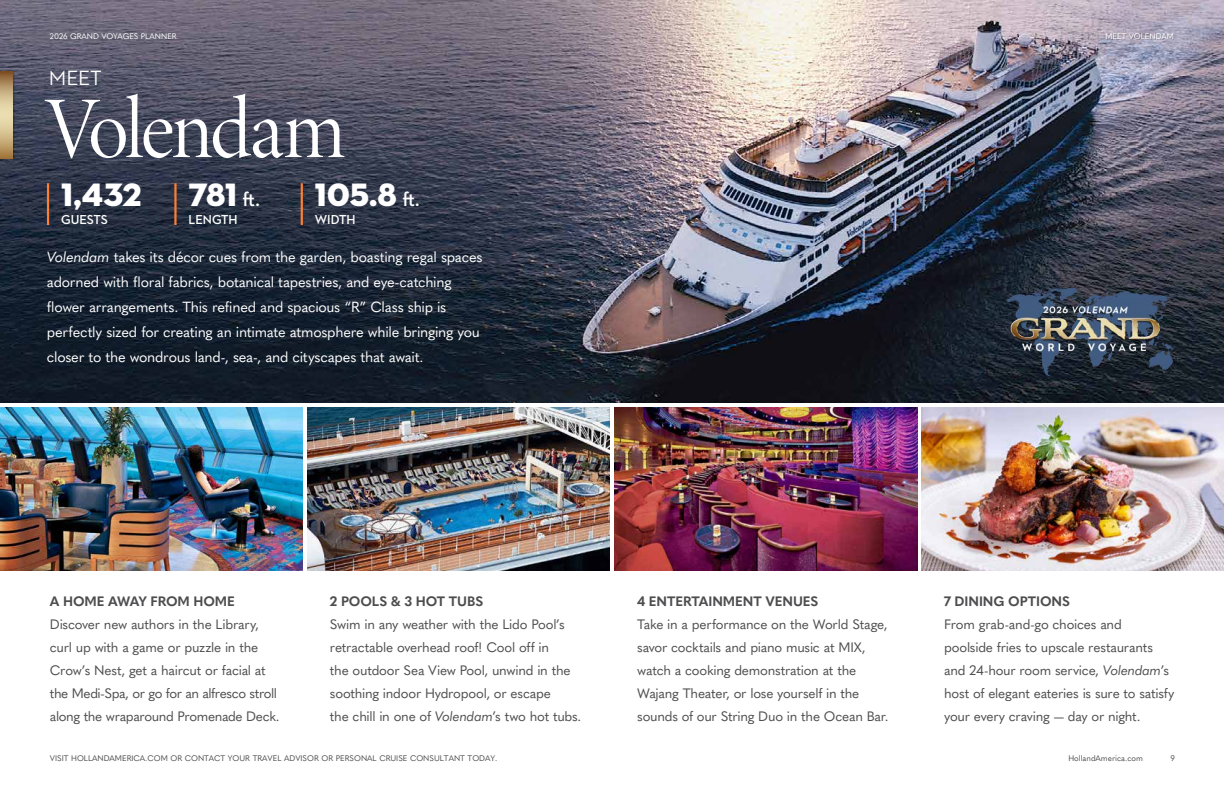
<style>
.page{position:relative;width:1224px;height:792px;background:#fff}
.page>*{position:absolute;margin:0;border:0;box-sizing:border-box;transform-origin:0 0}
.t1{font:88px "Minion 3 Display";letter-spacing:-.04em;color:#fff}
.t2{font:33px "Neutraface 2 Display Titling";letter-spacing:-.01em;color:#fff}
.t3{font:21px "Neutraface 2 Text";color:#fff}
.t4{font:14.5px/25px "Quasimoda";letter-spacing:-.02em;color:#fff}
.t5{font:13.5px/23px "Quasimoda";letter-spacing:-.02em;color:#4d4d4f}
.t6{font:700 13.5px "Quasimoda";letter-spacing:-.005em;color:#4d4d4f}
.t7{font:700 13.2px "Neutraface 2 Display";color:#fff}
.t8{font:8px "Quasimoda";color:#4d4d4f}
.t9{font:8px "Quasimoda";color:#fff}
.s1{font-family:"Neutraface 2 Text";font-weight:600;font-size:19.8px}
.s2{font-style:italic}
</style>
<div class="page">
<img style="left:997px;top:372px;width:227px;height:31px">
<img style="left:1000px;top:0;width:223px;height:278px">
<img style="left:1176px;top:246px;width:48px;height:138px">
<img style="left:3px;top:0;width:997px;height:399px">
<div style="left:1106px;top:33px;width:68px;height:7px;background:#231f20;opacity:.35"></div>
<img style="left:1003px;top:288px;width:171px;height:87px">
<img style="left:0;top:407px;width:303px;height:163px">
<img style="left:307px;top:407px;width:303px;height:163px">
<img style="left:615px;top:407px;width:302px;height:163px">
<hr style="left:47px;top:183px;width:2px;height:42px;background:#ff7f32">
<hr style="left:174px;top:183px;width:3px;height:42px;background:#ff7f32">
<hr style="left:301px;top:183px;width:2px;height:42px;background:#ff7f32">
<div style="left:0;top:71px;width:15px;height:89px;background:#231f20;opacity:.35"></div>
<svg style="left:0;top:72px;width:13px;height:86px"></svg>
<img style="left:922px;top:407px;width:302px;height:163px">
<p class="t9" style="left:50px;top:30px;width:128px">2026 GRAND VOYAGES PLANNER</p>
<p class="t9" style="left:1105px;top:30px;width:70px">MEET VOLENDAM</p>
<h3 class="t3" style="left:49px;top:64px;width:54px">MEET</h3>
<h3 class="t1" style="left:47px;top:71px;width:301px">Volendam</h3>
<p class="t2" style="left:61px;top:174px;width:82px">1,432</p>
<p class="t7" style="left:61px;top:212px;width:48px">GUESTS</p>
<p class="t2" style="left:189px;top:174px;width:73px">781 <span class="s1">ft.</span></p>
<p class="t7" style="left:189px;top:212px;width:51px">LENGTH</p>
<p class="t2" style="left:315px;top:174px;width:106px">105.8 <span class="s1">ft.</span></p>
<p class="t7" style="left:315px;top:212px;width:42px">WIDTH</p>
<p class="t4" style="left:47px;top:244px;width:437px"><span class="s2">Volendam</span> takes its décor cues from the garden, boasting regal spaces adorned with floral fabrics, botanical tapestries, and eye-catching flower arrangements. This refined and spacious “R” Class ship is perfectly sized for creating an intimate atmosphere while bringing you closer to the wondrous land-, sea-, and cityscapes that await.</p>
<h4 class="t6" style="left:50px;top:591px;width:187px">A HOME AWAY FROM HOME</h4>
<p class="t5" style="left:50px;top:612px;width:231px">Discover new authors in the Library, curl up with a game or puzzle in the Crow’s Nest, get a haircut or facial at the Medi-Spa, or go for an alfresco stroll along the wraparound Promenade Deck.</p>
<h4 class="t6" style="left:330px;top:591px;width:155px">2 POOLS &amp; 3 HOT TUBS</h4>
<p class="t5" style="left:330px;top:612px;width:253px">Swim in any weather with the Lido Pool’s retractable overhead roof! Cool off in<br>the outdoor Sea View Pool, unwind in the soothing indoor Hydropool, or escape<br>the chill in one of <span class="s2">Volendam</span>’s two hot tubs.</p>
<p class="t8" style="left:50px;top:752px;width:449px">VISIT HOLLANDAMERICA.COM OR CONTACT YOUR TRAVEL ADVISOR OR PERSONAL CRUISE CONSULTANT TODAY.</p>
<h4 class="t6" style="left:637px;top:591px;width:183px">4 ENTERTAINMENT VENUES</h4>
<p class="t5" style="left:637px;top:612px;width:253px">Take in a performance on the World Stage, savor cocktails and piano music at MIX, watch a cooking demonstration at the Wajang Theater, or lose yourself in the sounds of our String Duo in the Ocean Bar.</p>
<h4 class="t6" style="left:944px;top:591px;width:127px">7 DINING OPTIONS</h4>
<p class="t5" style="left:944px;top:612px;width:232px">From grab-and-go choices and<br>poolside fries to upscale restaurants and 24-hour room service, <span class="s2">Volendam</span>’s host of elegant eateries is sure to satisfy your every craving — day or night.</p>
<p class="t8" style="left:1068px;top:752px;width:76px">HollandAmerica.com</p>
<p class="t8" style="left:1170px;top:752px;width:6px">9</p>
</div>
